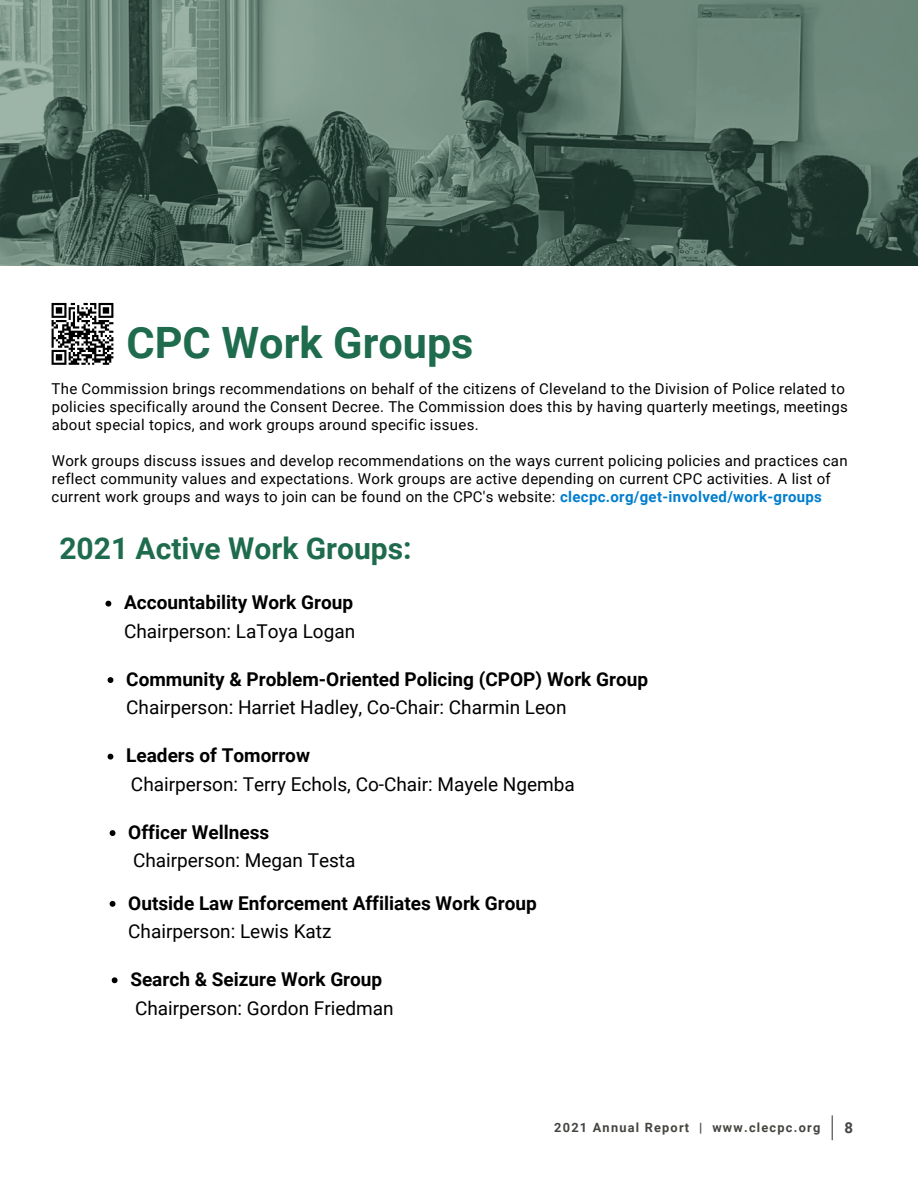
<style>
.page{position:relative;width:918px;height:1188px;background:#fff}
.page>*{position:absolute;margin:0;border:0;box-sizing:border-box;transform-origin:0 0}
.t1{font:700 43.2px "Roboto";color:#1e6b4d}
.t2{font:700 30px "Roboto";color:#1e6b4d}
.t3{font:19.05px "Roboto";color:#000}
.t4{font:700 19.05px "Roboto";color:#000}
.t5{font:15px/18px "Roboto";letter-spacing:.02em;color:#000}
.t6{font:700 15px "Roboto";color:#444440}
.t7{font:700 12.75px "Roboto";letter-spacing:.095em;color:#444440}
.s1{font-weight:700;color:#007ecf}
</style>
<div class="page">
<img style="left:0;top:0;width:918px;height:265px">
<svg style="left:105px;top:601px;width:6px;height:6px"></svg>
<svg style="left:108px;top:677px;width:5px;height:6px"></svg>
<svg style="left:108px;top:754px;width:5px;height:6px"></svg>
<svg style="left:110px;top:830px;width:5px;height:6px"></svg>
<svg style="left:110px;top:901px;width:5px;height:6px"></svg>
<svg style="left:112px;top:977px;width:6px;height:6px"></svg>
<svg style="left:52px;top:303px;width:61px;height:62px"></svg>
<svg style="left:832px;top:1115px;width:1px;height:25px"></svg>
<h1 class="t1" style="left:126px;top:318px;width:349px">CPC Work Groups</h1>
<p class="t5" style="left:52px;top:380px;width:798px">The Commission brings recommendations on behalf of the citizens of Cleveland to the Division of Police related to policies specifically around the Consent Decree. The Commission does this by having quarterly meetings, meetings about special topics, and work groups around specific issues.</p>
<p class="t5" style="left:52px;top:452px;width:798px">Work groups discuss issues and develop recommendations on the ways current policing policies and practices can reflect community values and expectations. Work groups are active depending on current CPC activities. A list of current work groups and ways to join can be found on the CPC's website: <span class="s1">clecpc.org/get-involved/work-groups</span></p>
<h2 class="t2" style="left:59px;top:531px;width:354px">2021 Active Work Groups:</h2>
<p class="t4" style="left:124px;top:592px;width:230px">Accountability Work Group</p>
<p class="t3" style="left:124px;top:620px;width:233px">Chairperson: LaToya Logan</p>
<p class="t4" style="left:126px;top:668px;width:523px">Community &amp; Problem-Oriented Policing (CPOP) Work Group</p>
<p class="t3" style="left:126px;top:697px;width:442px">Chairperson: Harriet Hadley, Co-Chair: Charmin Leon</p>
<p class="t4" style="left:126px;top:745px;width:185px">Leaders of Tomorrow</p>
<p class="t3" style="left:131px;top:773px;width:445px">Chairperson: Terry Echols, Co-Chair: Mayele Ngemba</p>
<p class="t4" style="left:128px;top:821px;width:143px">Officer Wellness</p>
<p class="t3" style="left:133px;top:850px;width:224px">Chairperson: Megan Testa</p>
<p class="t4" style="left:128px;top:892px;width:410px">Outside Law Enforcement Affiliates Work Group</p>
<p class="t3" style="left:128px;top:920px;width:205px">Chairperson: Lewis Katz</p>
<p class="t4" style="left:130px;top:969px;width:253px">Search &amp; Seizure Work Group</p>
<p class="t3" style="left:135px;top:997px;width:260px">Chairperson: Gordon Friedman</p>
<p class="t7" style="left:554px;top:1120px;width:267px">2021 Annual Report | www.clecpc.org</p>
<p class="t6" style="left:844px;top:1119px;width:10px">8</p>
</div>
